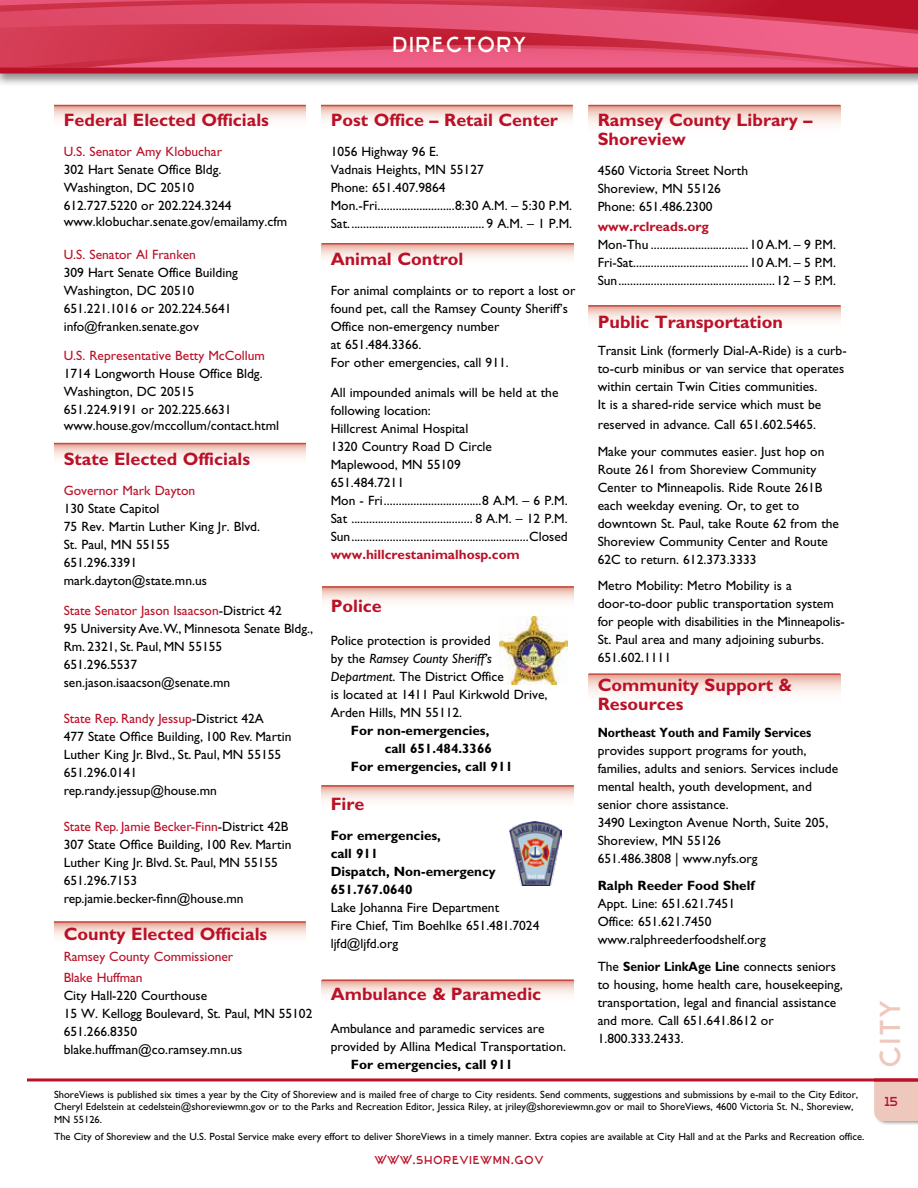
<style>
.page{position:relative;width:918px;height:1188px;background:#fff}
.page>*{position:absolute;margin:0;border:0;box-sizing:border-box;transform-origin:0 0}
.t1{font:30px "Stentiga";color:#efc8bd}
.t2{font:22.5px "Stentiga";letter-spacing:.1em;color:#fff}
.t3{font:700 18px/19.5px "Gill Sans";color:#ba1128}
.t4{font:13.5px/18px "Gill Sans";color:#000}
.t5{font:700 13.5px/18px "Gill Sans";color:#000}
.t6{font:13.5px/21px "Gill Sans";color:#ba1128}
.t7{font:700 13.5px "Gill Sans";color:#ba1128}
.t8{font:700 13.5px "Gill Sans";color:#000;scale:.9 1}
.t9{font:13.5px "Stentiga";color:#ba1128}
.t10{font:12px "Stentiga";letter-spacing:.1em;color:#ba1128}
.t11{font:10.5px/12.6px "Gill Sans";color:#000}
.s1{color:#ba1128}
.s2{font-style:italic}
.s3{font-weight:700}
</style>
<div class="page">
<div style="left:874px;top:1078px;width:44px;height:48px;background:#000;opacity:.45"></div>
<div style="left:874px;top:1082px;width:44px;height:39px;background:#efc8bd"></div>
<hr style="left:874px;top:1079px;width:44px;height:3px;background:#ba1128">
<div style="left:0;top:0;width:918px;height:87px;background:#000;opacity:.45"></div>
<svg style="left:0;top:37px;width:918px;height:31px;background:#dd4867"></svg>
<svg style="left:0;top:0;width:918px;height:37px;background:#d8405d"></svg>
<div style="left:0;top:68px;width:918px;height:6px;background:#ba1128"></div>
<svg style="left:54px;top:106px;width:252px;height:14px;background:#f2d5cc"></svg>
<svg style="left:322px;top:244px;width:252px;height:15px;background:#f2d4cc"></svg>
<svg style="left:322px;top:787px;width:252px;height:14px;background:#f3d9d2"></svg>
<svg style="left:322px;top:981px;width:252px;height:14px;background:#f3d7ce"></svg>
<svg style="left:322px;top:588px;width:252px;height:29px"></svg>
<svg style="left:321px;top:106px;width:252px;height:15px"></svg>
<svg style="left:54px;top:923px;width:252px;height:14px;background:#f2d6ce"></svg>
<svg style="left:54px;top:444px;width:252px;height:15px"></svg>
<svg style="left:589px;top:307px;width:251px;height:14px;background:#f4dad2"></svg>
<svg style="left:589px;top:106px;width:251px;height:19px"></svg>
<svg style="left:589px;top:675px;width:251px;height:19px"></svg>
<hr style="left:27px;top:1078px;width:891px;height:3px;background:#ba1128">
<hr style="left:322px;top:586px;width:252px;height:2px;background:#c74a43">
<hr style="left:54px;top:105px;width:252px;height:1px;background:#c74a43">
<hr style="left:321px;top:105px;width:252px;height:1px;background:#c74a43">
<hr style="left:322px;top:243px;width:252px;height:1px;background:#c74a43">
<hr style="left:54px;top:443px;width:252px;height:1px;background:#c74a43">
<hr style="left:589px;top:305px;width:251px;height:2px;background:#c74a43">
<hr style="left:589px;top:105px;width:251px;height:1px;background:#c74a43">
<hr style="left:589px;top:673px;width:251px;height:2px;background:#c74a43">
<img style="left:509px;top:821px;width:53px;height:64px">
<img style="left:500px;top:617px;width:67px;height:67px">
<hr style="left:322px;top:785px;width:252px;height:2px;background:#c74a43">
<hr style="left:54px;top:921px;width:252px;height:2px;background:#c74a43">
<hr style="left:322px;top:980px;width:252px;height:1px;background:#c74a43">
<h2 class="t2" style="left:393px;top:32px;width:134px">directory</h2>
<h3 class="t3" style="left:64px;top:110px;width:207px">Federal Elected Officials</h3>
<p class="t6" style="left:64px;top:141px;width:160px">U.S. Senator Amy Klobuchar</p>
<p class="t4" style="left:64px;top:160px;width:169px">302 Hart Senate Office Bldg.<br>Washington, DC 20510<br>612.727.5220 or 202.224.3244</p>
<p class="t4" style="left:64px;top:213px;width:225px">www.klobuchar.senate.gov/emailamy.cfm</p>
<p class="t6" style="left:64px;top:244px;width:134px">U.S. Senator Al Franken</p>
<p class="t4" style="left:64px;top:264px;width:176px">309 Hart Senate Office Building<br>Washington, DC 20510<br>651.221.1016 or 202.224.5641 info@franken.senate.gov</p>
<p class="t6" style="left:64px;top:345px;width:203px">U.S. Representative Betty McCollum</p>
<p class="t4" style="left:64px;top:364px;width:200px">1714 Longworth House Office Bldg.<br>Washington, DC 20515<br>651.224.9191 or 202.225.6631</p>
<p class="t4" style="left:64px;top:417px;width:217px">www.house.gov/mccollum/contact.html</p>
<h3 class="t3" style="left:64px;top:449px;width:188px">State Elected Officials</h3>
<p class="t6" style="left:64px;top:480px;width:133px">Governor Mark Dayton</p>
<p class="t4" style="left:64px;top:499px;width:198px">130 State Capitol<br>75 Rev. Martin Luther King Jr. Blvd.<br>St. Paul, MN 55155<br>651.296.3391 mark.dayton@state.mn.us</p>
<p class="t4" style="left:64px;top:601px;width:251px"><span class="s1">State Senator Jason Isaacson</span>-District 42<br>95 University Ave.W., Minnesota Senate Bldg.,<br>Rm. 2321, St. Paul, MN 55155<br>651.296.5537<br>sen.jason.isaacson@senate.mn</p>
<p class="t4" style="left:64px;top:709px;width:229px"><span class="s1">State Rep. Randy Jessup</span>-District 42A<br>477 State Office Building, 100 Rev. Martin Luther King Jr. Blvd., St. Paul, MN 55155<br>651.296.0141   rep.randy.jessup@house.mn</p>
<p class="t4" style="left:64px;top:817px;width:229px"><span class="s1">State Rep. Jamie Becker-Finn</span>-District 42B 307 State Office Building, 100 Rev. Martin Luther King Jr. Blvd. St. Paul, MN 55155<br>651.296.7153 rep.jamie.becker-finn@house.mn</p>
<h3 class="t3" style="left:64px;top:924px;width:205px">County Elected Officials</h3>
<p class="t6" style="left:64px;top:946px;width:171px">Ramsey County Commissioner<br>Blake Huffman</p>
<p class="t4" style="left:64px;top:987px;width:250px">City Hall-220 Courthouse<br>15 W. Kellogg Boulevard, St. Paul, MN 55102<br>651.266.8350 blake.huffman@co.ramsey.mn.us</p>
<h3 class="t3" style="left:331px;top:110px;width:229px">Post Office – Retail Center</h3>
<p class="t4" style="left:331px;top:142px;width:243px">1056 Highway 96 E.<br>Vadnais Heights, MN 55127<br>Phone: 651.407.9864<br>Mon.-Fri..........................8:30 A.M. – 5:30 P.M.<br>Sat.............................................. 9 A.M. – 1 P.M.</p>
<h3 class="t3" style="left:331px;top:249px;width:134px">Animal Control</h3>
<p class="t4" style="left:331px;top:282px;width:246px">For animal complaints or to report a lost or found pet, call the Ramsey County Sheriff’s Office non-emergency number<br>at 651.484.3366.<br>For other emergencies, call 911.</p>
<p class="t4" style="left:331px;top:384px;width:239px">All impounded animals will be held at the following location:<br>Hillcrest Animal Hospital<br>1320 Country Road D Circle<br>Maplewood, MN 55109<br>651.484.7211<br>Mon - Fri.................................8 A.M. – 6 P.M.<br>Sat ......................................... 8 A.M. – 12 P.M.<br>Sun............................................................Closed</p>
<p class="t7" style="left:331px;top:547px;width:190px">www.hillcrestanimalhosp.com</p>
<h3 class="t3" style="left:331px;top:596px;width:53px">Police</h3>
<p class="t4" style="left:331px;top:631px;width:218px">Police protection is provided<br>by the <span class="s2">Ramsey County Sheriff’s<br>Department</span>. The District Office<br>is located at 1411 Paul Kirkwold Drive,<br>Arden Hills, MN 55112.</p>
<p class="t5" style="left:351px;top:721px;width:140px">For non-emergencies,</p>
<p class="t5" style="left:385px;top:739px;width:109px">call 651.484.3366</p>
<p class="t5" style="left:351px;top:757px;width:164px">For emergencies, call 911</p>
<h3 class="t3" style="left:331px;top:794px;width:35px">Fire</h3>
<p class="t5" style="left:331px;top:826px;width:167px">For emergencies,<br>call 911<br>Dispatch, Non-emergency<br>651.767.0640</p>
<p class="t4" style="left:331px;top:898px;width:210px">Lake Johanna Fire Department<br>Fire Chief, Tim Boehlke 651.481.7024 ljfd@ljfd.org</p>
<h3 class="t3" style="left:331px;top:984px;width:212px">Ambulance &amp; Paramedic</h3>
<p class="t4" style="left:331px;top:1020px;width:237px">Ambulance and paramedic services are provided by Allina Medical Transportation.</p>
<p class="t5" style="left:351px;top:1056px;width:164px">For emergencies, call 911</p>
<h3 class="t3" style="left:598px;top:110px;width:216px">Ramsey County Library –<br>Shoreview</h3>
<p class="t4" style="left:598px;top:162px;width:152px">4560 Victoria Street North<br>Shoreview, MN 55126<br>Phone: 651.486.2300</p>
<p class="t7" style="left:598px;top:218px;width:113px">www.rclreads.org</p>
<p class="t4" style="left:598px;top:235px;width:240px;text-align:justify">Mon-Thu .................................10 A.M. – 9 P.M.<br>Fri-Sat.......................................10 A.M. – 5 P.M.<br>Sun.....................................................12 – 5 P.M.</p>
<h3 class="t3" style="left:598px;top:312px;width:187px">Public Transportation</h3>
<p class="t4" style="left:598px;top:342px;width:251px">Transit Link (formerly Dial-A-Ride) is a curb&shy;to-curb minibus or van service that operates within certain Twin Cities communities.<br>It is a shared-ride service which must be</p>
<p class="t4" style="left:598px;top:411px;width:228px;line-height:27px">reserved in advance. Call 651.602.5465.<br>Make your commutes easier. Just hop on</p>
<p class="t4" style="left:598px;top:460px;width:243px">Route 261 from Shoreview Community Center to Minneapolis. Ride Route 261B each weekday evening. Or, to get to downtown St. Paul, take Route 62 from the Shoreview Community Center and Route 62C to return. 612.373.3333</p>
<p class="t4" style="left:598px;top:577px;width:249px">Metro Mobility: Metro Mobility is a door-to-door public transportation system for people with disabilities in the Minneapolis-St. Paul area and many adjoining suburbs.<br>651.602.1111</p>
<h3 class="t3" style="left:598px;top:675px;width:196px">Community Support &amp;<br>Resources</h3>
<p class="t8" style="left:598px;top:725px;width:239px">Northeast Youth and Family Services</p>
<p class="t4" style="left:598px;top:742px;width:242px">provides support programs for youth, families, adults and seniors. Services include mental health, youth development, and senior chore assistance.<br>3490 Lexington Avenue North, Suite 205, Shoreview, MN 55126<br>651.486.3808 | www.nyfs.org</p>
<p class="t5" style="left:598px;top:877px;width:158px">Ralph Reeder Food Shelf</p>
<p class="t4" style="left:598px;top:895px;width:170px">Appt. Line: 651.621.7451<br>Office: 651.621.7450 www.ralphreederfoodshelf.org</p>
<p class="t4" style="left:598px;top:958px;width:247px">The <span class="s3">Senior LinkAge Line</span> connects seniors to housing, home health care, housekeeping, transportation, legal and financial assistance and more. Call 651.641.8612 or 1.800.333.2433.</p>
<p class="t11" style="left:54px;top:1088px;width:806px">ShoreViews is published six times a year by the City of Shoreview and is mailed free of charge to City residents. Send comments, suggestions and submissions by e-mail to the City Editor,<br>Cheryl Edelstein at cedelstein@shoreviewmn.gov or to the Parks and Recreation Editor, Jessica Riley, at jriley@shoreviewmn.gov or mail to ShoreViews, 4600 Victoria St. N., Shoreview,<br>MN 55126.</p>
<p class="t11" style="left:54px;top:1130px;width:812px">The City of Shoreview and the U.S. Postal Service make every effort to deliver ShoreViews in a timely manner. Extra copies are available at City Hall and at the Parks and Recreation office.</p>
<p class="t10" style="left:375px;top:1153px;width:170px">WWW.shoreviewmn.gov</p>
<h1 class="t1" style="left:873px;top:1067px;width:68px;rotate:-90deg">City</h1>
<p class="t9" style="left:884px;top:1094px;width:15px">15</p>
</div>
